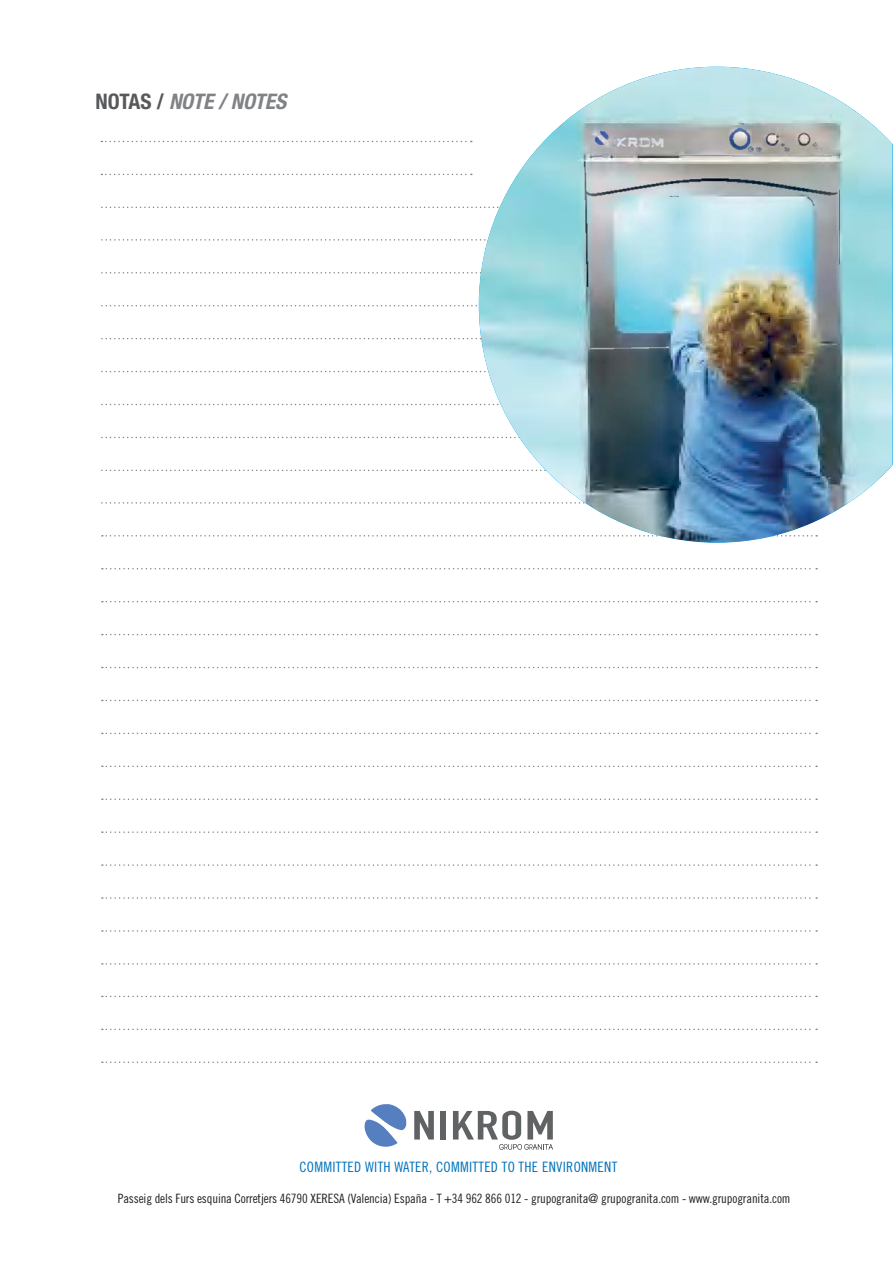
<style>
.page{position:relative;width:893px;height:1263px;background:#fff}
.page>*{position:absolute;margin:0;border:0;box-sizing:border-box;transform-origin:0 0}
.t1{font:italic 700 condensed 21.45px "Helvetica Neue LT Std";color:#808285}
.t2{font:14.25px "Trade Gothic LT Std Cn 18";letter-spacing:.02em;color:#0071bc}
.t3{font:12.9px "Trade Gothic LT Std Cn 18";letter-spacing:-.01em;color:#231f20}
.s1{font-style:normal;color:#58595b}
</style>
<div class="page">
<svg style="left:101px;top:141px;width:371px;height:1px"></svg>
<svg style="left:101px;top:174px;width:371px;height:1px"></svg>
<svg style="left:101px;top:207px;width:376px;height:1px"></svg>
<svg style="left:101px;top:470px;width:376px;height:1px"></svg>
<svg style="left:102px;top:963px;width:715px;height:2px"></svg>
<svg style="left:101px;top:239px;width:376px;height:2px"></svg>
<svg style="left:102px;top:733px;width:715px;height:1px"></svg>
<svg style="left:101px;top:502px;width:376px;height:2px"></svg>
<svg style="left:102px;top:996px;width:715px;height:1px"></svg>
<svg style="left:101px;top:305px;width:378px;height:1px"></svg>
<svg style="left:102px;top:799px;width:715px;height:1px"></svg>
<svg style="left:102px;top:568px;width:715px;height:1px"></svg>
<svg style="left:102px;top:1062px;width:715px;height:1px"></svg>
<svg style="left:101px;top:272px;width:376px;height:2px"></svg>
<svg style="left:102px;top:766px;width:715px;height:1px"></svg>
<svg style="left:102px;top:535px;width:375px;height:2px"></svg>
<svg style="left:102px;top:1029px;width:715px;height:1px"></svg>
<svg style="left:101px;top:371px;width:376px;height:1px"></svg>
<svg style="left:102px;top:864px;width:715px;height:2px"></svg>
<svg style="left:102px;top:634px;width:715px;height:1px"></svg>
<svg style="left:101px;top:338px;width:376px;height:1px"></svg>
<svg style="left:102px;top:831px;width:715px;height:2px"></svg>
<svg style="left:102px;top:601px;width:715px;height:1px"></svg>
<svg style="left:101px;top:404px;width:376px;height:1px"></svg>
<svg style="left:102px;top:897px;width:715px;height:2px"></svg>
<svg style="left:102px;top:667px;width:715px;height:1px"></svg>
<svg style="left:101px;top:437px;width:376px;height:1px"></svg>
<svg style="left:102px;top:930px;width:715px;height:2px"></svg>
<svg style="left:102px;top:700px;width:715px;height:1px"></svg>
<img style="left:479px;top:67px;width:414px;height:476px">
<img style="left:583px;top:123px;width:256px;height:367px">
<svg style="left:414px;top:1111px;width:20px;height:29px"></svg>
<div style="left:440px;top:1111px;width:6px;height:29px;background:#606364"></div>
<svg style="left:453px;top:1111px;width:100px;height:39px"></svg>
<svg style="left:364px;top:1104px;width:43px;height:43px"></svg>
<h1 class="t1" style="left:96px;top:89px;width:192px"><span class="s1">NOTAS /</span> NOTE / NOTES</h1>
<p class="t2" style="left:299px;top:1161px;width:319px">COMMITTED WITH WATER, COMMITTED TO THE ENVIRONMENT</p>
<p class="t3" style="left:118px;top:1194px;width:674px">Passeig dels Furs esquina Corretjers 46790 XERESA (Valencia) España - T +34 962 866 012 - grupogranita@ grupogranita.com - www.grupogranita.com</p>
</div>
